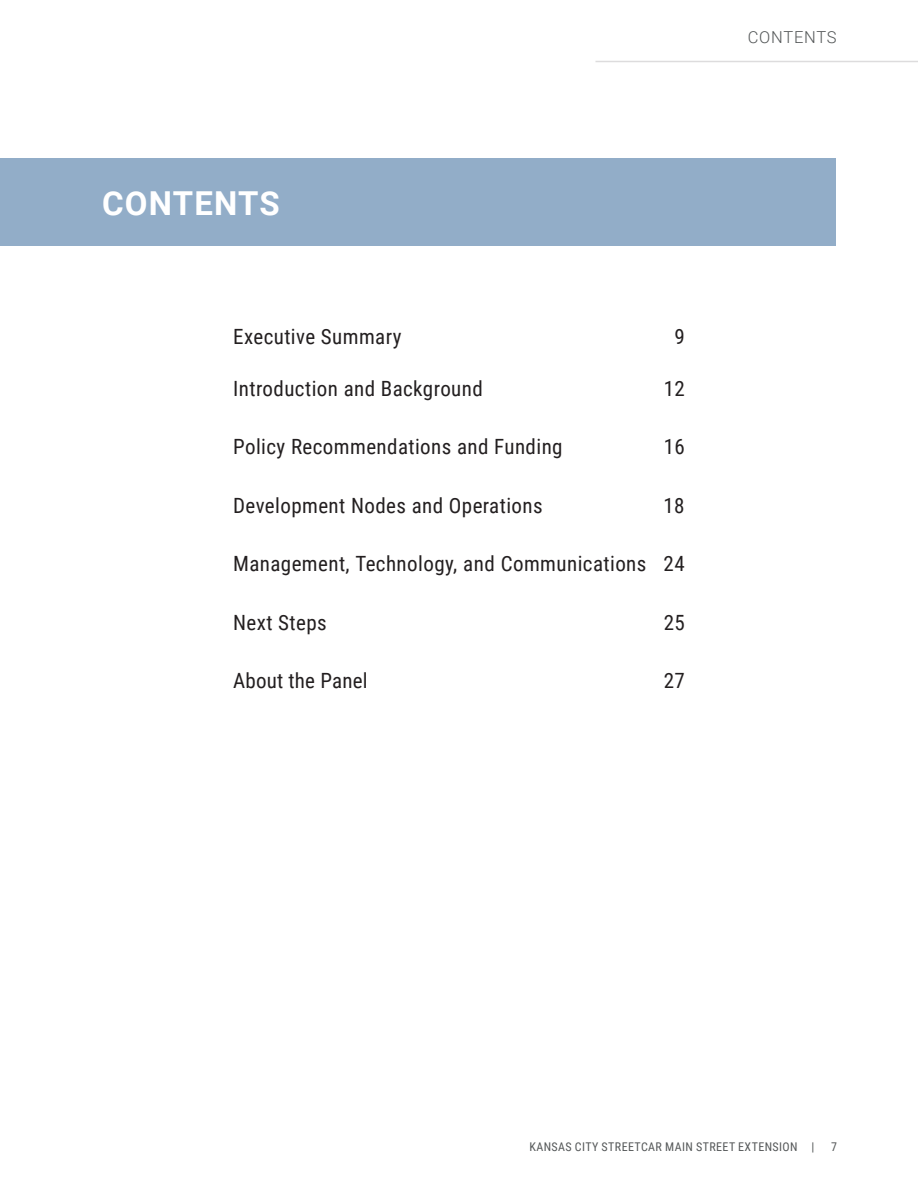
<style>
.page{position:relative;width:918px;height:1188px;background:#fff}
.page>*{position:absolute;margin:0;border:0;box-sizing:border-box;transform-origin:0 0}
.BODY_TXT{font:700 33px "Roboto";letter-spacing:.035em;color:#fff}
.Body{font:21px "Roboto Condensed";letter-spacing:.02em;color:#231f20}
.Section_Heading{font:300 16.5px "Roboto";letter-spacing:.04em;color:#545758}
.t1{font:12px "Roboto Condensed";letter-spacing:.035em;color:#545758}
</style>
<div class="page">
<hr style="left:596px;top:61px;width:322px;height:1px;background:#dddcdd">
<div style="left:1px;top:158px;width:835px;height:88px;background:#92adc8"></div>
<p class="BODY_TXT" style="left:102px;top:180px;width:179px">CONTENTS</p>
<p class="Body" style="left:233px;top:322px;width:170px">Executive Summary</p>
<p class="Body" style="left:675px;top:322px;width:12px">9</p>
<p class="Body" style="left:233px;top:374px;width:251px">Introduction and Background</p>
<p class="Body" style="left:664px;top:374px;width:23px">12</p>
<p class="Body" style="left:233px;top:432px;width:331px">Policy Recommendations and Funding</p>
<p class="Body" style="left:664px;top:432px;width:23px">16</p>
<p class="Body" style="left:233px;top:491px;width:311px">Development Nodes and Operations</p>
<p class="Body" style="left:663px;top:491px;width:23px">18</p>
<p class="Body" style="left:233px;top:549px;width:453px">Management, Technology, and Communications 24</p>
<p class="Body" style="left:233px;top:608px;width:95px">Next Steps</p>
<p class="Body" style="left:664px;top:608px;width:23px">25</p>
<p class="Body" style="left:233px;top:666px;width:136px">About the Panel</p>
<p class="Body" style="left:664px;top:666px;width:23px">27</p>
<p class="Section_Heading" style="left:748px;top:26px;width:90px">CONTENTS</p>
<p class="t1" style="left:529px;top:1139px;width:287px">KANSAS CITY STREETCAR MAIN STREET EXTENSION |</p>
<p class="t1" style="left:831px;top:1139px;width:7px">7</p>
</div>
